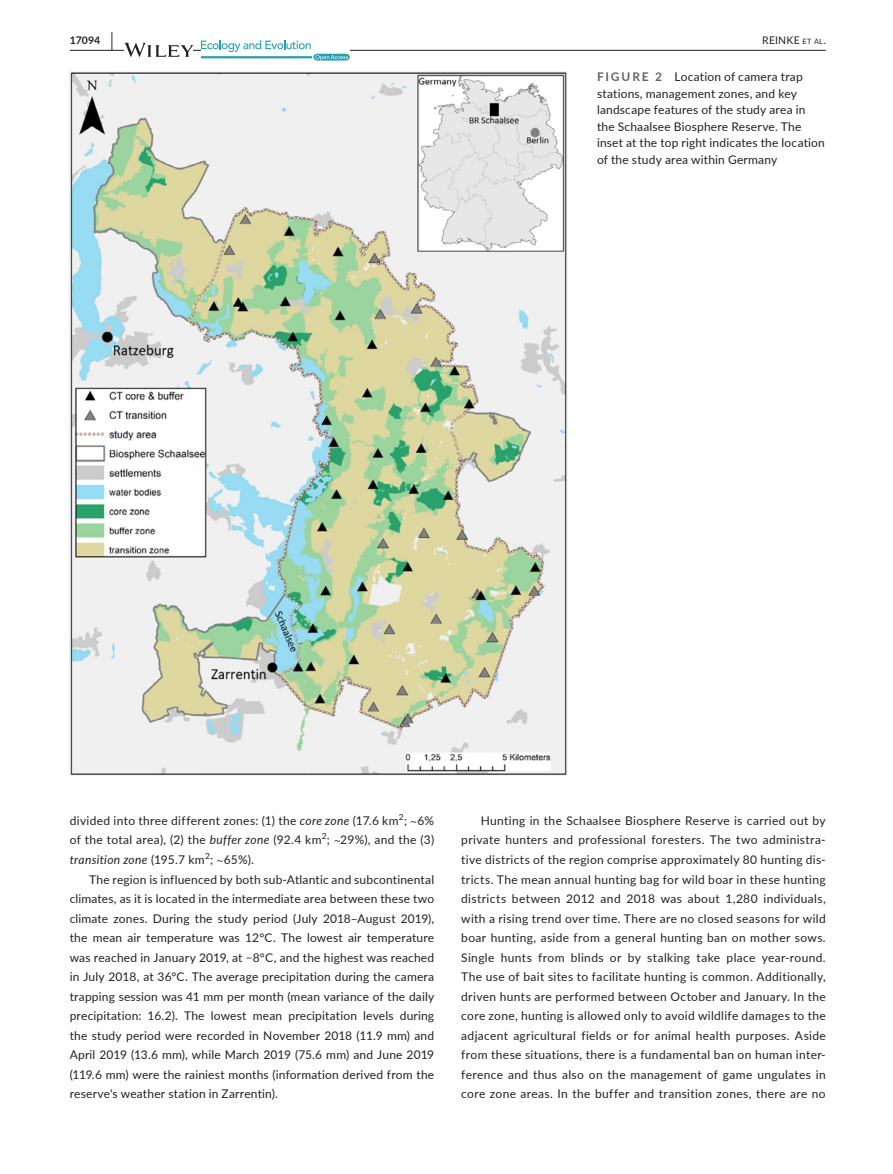
<style>
.page{position:relative;width:893px;height:1174px;background:#fff}
.page>*{position:absolute;margin:0;border:0;box-sizing:border-box;transform-origin:0 0}
.t1{font:12px/19.5px "Lato";letter-spacing:.015em;color:#231f20;text-align:justify}
.t2{font:10.5px "Lato";letter-spacing:.015em;color:#231f20}
.t3{font:700 10.5px "Lato";color:#231f20}
.s1{font-size:19.5px}
.s2{font-size:7.35px}
.s3{font-weight:700;color:#636366}
.s4{font-style:italic}
.s5{font-family:"STIX"}
</style>
<div class="page">
<hr style="left:70px;top:50px;width:756px;height:1px;background:#231f20">
<svg style="left:125px;top:43px;width:68px;height:14px"></svg>
<svg style="left:201px;top:40px;width:149px;height:21px"></svg>
<img style="left:70px;top:72px;width:497px;height:703px">
<p class="t3" style="left:70px;top:33px;width:45px">17094 <span class="s1">|</span></p>
<p class="t2" style="left:762px;top:33px;width:65px">REINKE <span class="s2">et al</span>.</p>
<p class="t1" style="left:597px;top:68px;width:229px;line-height:16.5px;text-align:left"><span class="s3">FIGURE 2</span> Location of camera trap stations, management zones, and key landscape features of the study area in the Schaalsee Biosphere Reserve. The inset at the top right indicates the location of the study area within Germany</p>
<p class="t1" style="left:70px;top:810px;width:366px">divided into three different zones: (1) the <span class="s4">core zone</span> (17.6 km<sup>2</sup>; <span class="s5">~</span>6% of the total area), (2) the <span class="s4">buffer zone</span> (92.4 km<sup>2</sup>; <span class="s5">~</span>29%), and the (3) <span class="s4">transition zone</span> (195.7 km<sup>2</sup>; <span class="s5">~</span>65%).</p>
<p class="t1" style="left:70px;top:869px;width:366px;text-indent:20px">The region is influenced by both sub-Atlantic and subcontinental climates, as it is located in the intermediate area between these two climate zones. During the study period (July 2018–August 2019), the mean air temperature was 12°C. The lowest air temperature was reached in January 2019, at −8°C, and the highest was reached in July 2018, at 36°C. The average precipitation during the camera trapping session was 41 mm per month (mean variance of the daily precipitation: 16.2). The lowest mean precipitation levels during the study period were recorded in November 2018 (11.9 mm) and April 2019 (13.6 mm), while March 2019 (75.6 mm) and June 2019 (119.6 mm) were the rainiest months (information derived from the reserve's weather station in Zarrentin).</p>
<p class="t1" style="left:461px;top:810px;width:366px;text-indent:20px">Hunting in the Schaalsee Biosphere Reserve is carried out by private hunters and professional foresters. The two administra&shy;tive districts of the region comprise approximately 80 hunting dis&shy;tricts. The mean annual hunting bag for wild boar in these hunting districts between 2012 and 2018 was about 1,280 individuals, with a rising trend over time. There are no closed seasons for wild boar hunting, aside from a general hunting ban on mother sows.<br>Single hunts from blinds or by stalking take place year-round.<br>The use of bait sites to facilitate hunting is common. Additionally, driven hunts are performed between October and January. In the core zone, hunting is allowed only to avoid wildlife damages to the adjacent agricultural fields or for animal health purposes. Aside from these situations, there is a fundamental ban on human inter&shy;ference and thus also on the management of game ungulates in core zone areas. In the buffer and transition zones, there are no</p>
</div>
